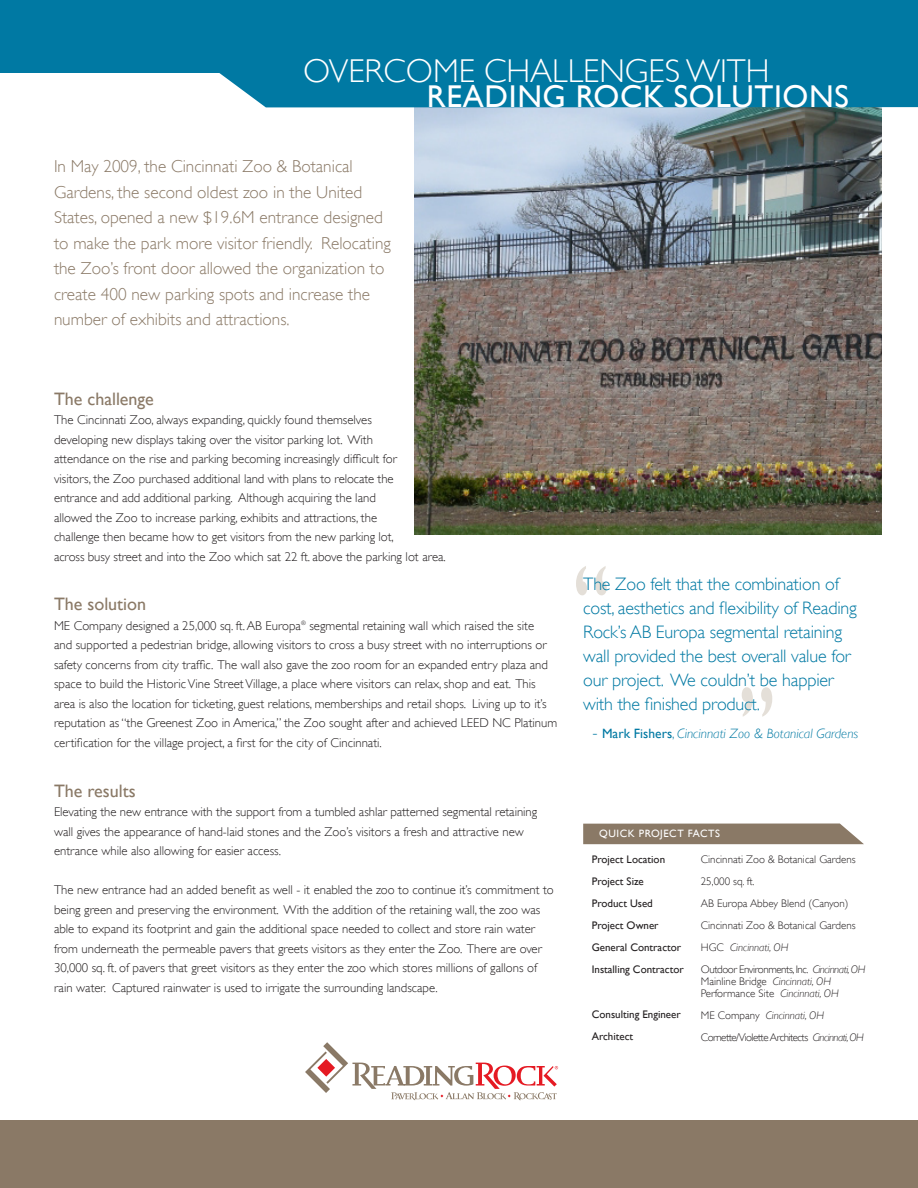
<style>
.page{position:relative;width:918px;height:1188px;background:#fff}
.page>*{position:absolute;margin:0;border:0;box-sizing:border-box;transform-origin:0 0}
.t1{font:121.8px "Gill Sans";color:#e4dfd8;scale:.71 1}
.t2{font:300 33px "Gill Sans";color:#fff}
.t3{font:31.5px "Gill Sans";letter-spacing:.02em;color:#fff}
.t4{font:300 18px/24px "Gill Sans";letter-spacing:-.01em;color:#0079a3}
.t5{font:18px "Gill Sans";color:#8a7966}
.t6{font:300 17.25px/25.5px "Gill Sans";color:#8a7966}
.t7{font:italic 300 13.5px "Gill Sans";color:#0079a3}
.t8{font:300 12.75px/19.5px "Gill Sans";color:#231f20}
.t9{font:300 10.95px "Gill Sans";color:#231f20}
.t10{font:10.95px "Gill Sans";color:#231f20}
.t11{font:300 10.95px "Gill Sans";letter-spacing:-.05em;color:#231f20}
.t12{font:italic 300 10.95px "Gill Sans";color:#231f20}
.t13{font:300 10.95px "Gill Sans";letter-spacing:-.04em;color:#231f20}
.t14{font:10.65px "Gill Sans";letter-spacing:.05em;color:#fff}
.s1{font-style:normal;font-size:16.5px}
.s2{font-weight:400;font-style:normal}
.s3{font-style:normal}
.s4{font-style:italic}
</style>
<div class="page">
<img style="left:414px;top:107px;width:468px;height:427px">
<svg style="left:583px;top:823px;width:281px;height:21px;background:#928270"></svg>
<div style="left:0;top:1120px;width:918px;height:68px;background:#8a7966"></div>
<svg style="left:305px;top:1042px;width:253px;height:58px"></svg>
<div style="left:0;top:0;width:918px;height:73px;background:#0079a3"></div>
<div style="left:219px;top:73px;width:699px;height:34px;background:#0079a3"></div>
<p class="t2" style="left:303px;top:51px;width:468px">OVERCOME CHALLENGES WITH</p>
<p class="t3" style="left:427px;top:78px;width:423px">READING ROCK SOLUTIONS</p>
<p class="t6" style="left:54px;top:153px;width:338px">In May 2009, the Cincinnati Zoo &amp; Botanical Gardens, the second oldest zoo in the United States, opened a new $19.6M entrance designed to make the park more visitor friendly. Relocating the Zoo’s front door allowed the organization to create 400 new parking spots and increase the number of exhibits and attractions.</p>
<p class="t5" style="left:54px;top:388px;width:101px">The challenge</p>
<p class="t8" style="left:54px;top:410px;width:393px">The Cincinnati Zoo, always expanding, quickly found themselves<br>developing new displays taking over the visitor parking lot. With<br>attendance on the rise and parking becoming increasingly difficult for<br>visitors, the Zoo purchased additional land with plans to relocate the<br>entrance and add additional parking. Although acquiring the land<br>allowed the Zoo to increase parking, exhibits and attractions, the<br>challenge then became how to get visitors from the new parking lot,<br>across busy street and into the Zoo which sat 22 ft. above the parking lot area.</p>
<p class="t5" style="left:54px;top:594px;width:94px">The solution</p>
<p class="t8" style="left:54px;top:615px;width:505px">ME Company designed a 25,000 sq. ft. AB Europa<sup>®</sup> segmental retaining wall which raised the site<br>and supported a pedestrian bridge, allowing visitors to cross a busy street with no interruptions or safety concerns from city traffic. The wall also gave the zoo room for an expanded entry plaza and space to build the Historic Vine Street Village, a place where visitors can relax, shop and eat. This area is also the location for ticketing, guest relations, memberships and retail shops. Living up to it’s reputation as “the Greenest Zoo in America,” the Zoo sought after and achieved LEED NC Platinum certification for the village project, a first for the city of Cincinnati.</p>
<p class="t5" style="left:54px;top:780px;width:83px">The results</p>
<p class="t8" style="left:54px;top:802px;width:485px">Elevating the new entrance with the support from a tumbled ashlar patterned segmental retaining wall gives the appearance of hand-laid stones and the Zoo’s visitors a fresh and attractive new entrance while also allowing for easier access.</p>
<p class="t8" style="left:54px;top:880px;width:501px">The new entrance had an added benefit as well - it enabled the zoo to continue it’s commitment to being green and preserving the environment. With the addition of the retaining wall, the zoo was able to expand its footprint and gain the additional space needed to collect and store rain water from underneath the permeable pavers that greets visitors as they enter the Zoo. There are over 30,000 sq. ft. of pavers that greet visitors as they enter the zoo which stores millions of gallons of rain water. Captured rainwater is used to irrigate the surrounding landscape.</p>
<p class="t1" style="left:573px;top:538px;width:54px">“</p>
<p class="t4" style="left:583px;top:572px;width:275px">The Zoo felt that the combination of cost, aesthetics and flexibility of Reading Rock’s AB Europa segmental retaining wall provided the best overall value for our project. We couldn’t be happier with the finished product.</p>
<p class="t7" style="left:592px;top:726px;width:267px"><span class="s1">-</span> <span class="s2">Mark Fishers</span><span class="s3">,</span> Cincinnati Zoo &amp; Botanical Gardens</p>
<p class="t1" style="left:738px;top:660px;width:54px">”</p>
<p class="t14" style="left:599px;top:828px;width:122px">QUICK PROJECT FACTS</p>
<p class="t9" style="left:701px;top:853px;width:156px">Cincinnati Zoo &amp; Botanical Gardens</p>
<p class="t9" style="left:701px;top:875px;width:55px">25,000 sq. ft.</p>
<p class="t9" style="left:701px;top:897px;width:149px">AB Europa Abbey Blend (Canyon)</p>
<p class="t9" style="left:701px;top:919px;width:156px">Cincinnati Zoo &amp; Botanical Gardens</p>
<p class="t12" style="left:701px;top:941px;width:89px"><span class="s3">HGC</span> Cincinnati, OH</p>
<p class="t13" style="left:701px;top:963px;width:166px">Outdoor Environments, Inc. <span class="s4">Cincinnati, OH</span></p>
<p class="t9" style="left:701px;top:975px;width:132px">Mainline Bridge <span class="s4">Cincinnati, OH</span></p>
<p class="t9" style="left:701px;top:987px;width:139px">Performance Site <span class="s4">Cincinnati, OH</span></p>
<p class="t12" style="left:701px;top:1009px;width:125px"><span class="s3">ME Company</span> Cincinnati, OH</p>
<p class="t11" style="left:701px;top:1031px;width:165px">Cornette/Violette Architects <span class="s4">Cincinnati, OH</span></p>
<p class="t10" style="left:592px;top:853px;width:75px">Project Location</p>
<p class="t10" style="left:592px;top:875px;width:54px">Project Size</p>
<p class="t10" style="left:592px;top:897px;width:63px">Product Used</p>
<p class="t10" style="left:592px;top:919px;width:68px">Project Owner</p>
<p class="t10" style="left:592px;top:941px;width:91px">General Contractor</p>
<p class="t10" style="left:592px;top:963px;width:93px">Installing Contractor</p>
<p class="t10" style="left:592px;top:1007px;width:91px">Consulting Engineer</p>
<p class="t10" style="left:592px;top:1030px;width:43px">Architect</p>
</div>
